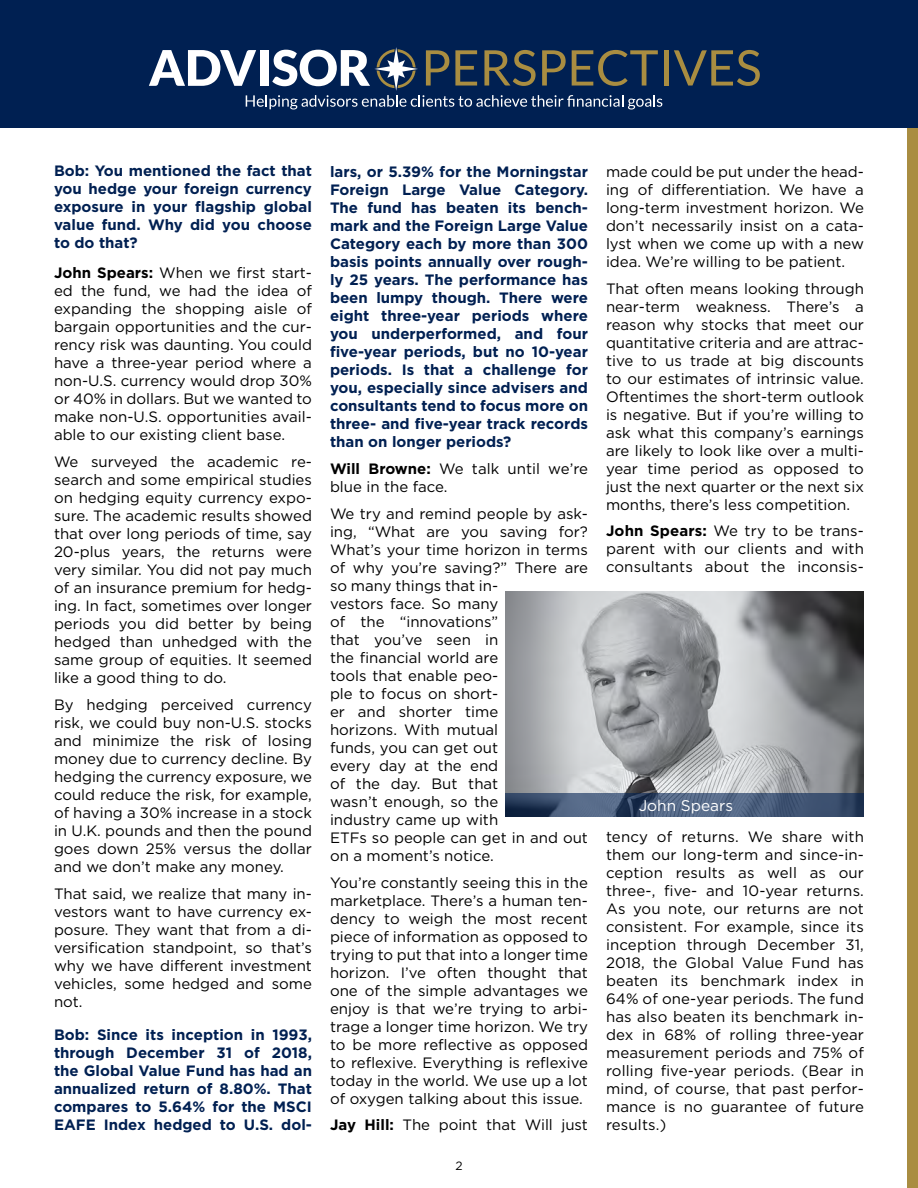
<style>
.page{position:relative;width:918px;height:1188px;background:#fff}
.page>*{position:absolute;margin:0;border:0;box-sizing:border-box;transform-origin:0 0}
.t1{font:15.45px "Gotham";color:#fff}
.t2{font:15px/18px "Gotham";color:#000;text-align:justify}
.t3{font:700 15px/18px "Gotham";color:#002052;text-align:justify}
.t4{font:12px "Gotham";color:#000}
.s1{font-weight:700}
</style>
<div class="page">
<div style="left:907px;top:111px;width:11px;height:1077px;background:#a98d41"></div>
<div style="left:0;top:0;width:918px;height:127px;background:#002052"></div>
<hr style="left:664px;top:50px;width:4px;height:36px;background:#a98d41">
<svg style="left:674px;top:50px;width:86px;height:36px"></svg>
<svg style="left:149px;top:47px;width:513px;height:63px"></svg>
<img style="left:505px;top:591px;width:359px;height:202px">
<svg style="left:505px;top:793px;width:359px;height:24px;background:#425674"></svg>
<p class="t3" style="left:54px;top:162px;width:260px">Bob: You mentioned the fact that you hedge your foreign currency exposure in your flagship global value fund. Why did you choose to do that?</p>
<p class="t2" style="left:54px;top:263px;width:260px"><span class="s1">John Spears:</span> When we first start&shy;ed the fund, we had the idea of expanding the shopping aisle of bargain opportunities and the cur&shy;rency risk was daunting. You could have a three-year period where a non-U.S. currency would drop 30% or 40% in dollars. But we wanted to make non-U.S. opportunities avail&shy;able to our existing client base.</p>
<p class="t2" style="left:54px;top:452px;width:260px">We surveyed the academic re&shy;search and some empirical studies on hedging equity currency expo&shy;sure. The academic results showed that over long periods of time, say 20-plus years, the returns were very similar. You did not pay much of an insurance premium for hedg&shy;ing. In fact, sometimes over longer periods you did better by being hedged than unhedged with the same group of equities. It seemed like a good thing to do.</p>
<p class="t2" style="left:54px;top:695px;width:260px">By hedging perceived currency risk, we could buy non-U.S. stocks and minimize the risk of losing money due to currency decline. By hedging the currency exposure, we could reduce the risk, for example, of having a 30% increase in a stock in U.K. pounds and then the pound goes down 25% versus the dollar and we don’t make any money.</p>
<p class="t2" style="left:54px;top:884px;width:260px">That said, we realize that many in&shy;vestors want to have currency ex&shy;posure. They want that from a di&shy;versification standpoint, so that’s why we have different investment vehicles, some hedged and some not.</p>
<p class="t3" style="left:54px;top:1025px;width:260px">Bob: Since its inception in 1993, through December 31 of 2018, the Global Value Fund has had an annualized return of 8.80%. That compares to 5.64% for the MSCI EAFE Index hedged to U.S. dol-</p>
<p class="t3" style="left:330px;top:162px;width:260px">lars, or 5.39% for the Morningstar Foreign Large Value Category.<br>The fund has beaten its bench&shy;mark and the Foreign Large Value Category each by more than 300 basis points annually over rough&shy;ly 25 years. The performance has been lumpy though. There were eight three-year periods where you underperformed, and four five-year periods, but no 10-year periods. Is that a challenge for you, especially since advisers and consultants tend to focus more on three- and five-year track records than on longer periods?</p>
<p class="t2" style="left:330px;top:459px;width:259px"><span class="s1">Will Browne:</span> We talk until we’re blue in the face.</p>
<p class="t2" style="left:330px;top:504px;width:260px;text-align:left">We try and remind people by ask&shy;ing, “What are you saving for?<br>What’s your time horizon in terms of why you’re saving?” There are so many things that in-<br>vestors face. So many<br>of the “innovations”<br>that you’ve seen in<br>the financial world are<br>tools that enable peo-<br>ple to focus on short-<br>er and shorter time<br>horizons. With mutual<br>funds, you can get out<br>every day at the end<br>of the day. But that<br>wasn’t enough, so the<br>industry came up with<br>ETFs so people can get in and out on a moment’s notice.</p>
<p class="t2" style="left:330px;top:873px;width:260px">You’re constantly seeing this in the marketplace. There’s a human ten&shy;dency to weigh the most recent piece of information as opposed to trying to put that into a longer time horizon. I’ve often thought that one of the simple advantages we enjoy is that we’re trying to arbi&shy;trage a longer time horizon. We try to be more reflective as opposed to reflexive. Everything is reflexive today in the world. We use up a lot of oxygen talking about this issue.</p>
<p class="t2" style="left:330px;top:1116px;width:260px"><span class="s1">Jay Hill:</span> The point that Will just</p>
<p class="t4" style="left:455px;top:1158px;width:9px">2</p>
<p class="t2" style="left:606px;top:162px;width:260px">made could be put under the head&shy;ing of differentiation. We have a long-term investment horizon. We don’t necessarily insist on a cata&shy;lyst when we come up with a new idea. We’re willing to be patient.</p>
<p class="t2" style="left:606px;top:279px;width:260px">That often means looking through near-term weakness. There’s a reason why stocks that meet our quantitative criteria and are attrac&shy;tive to us trade at big discounts to our estimates of intrinsic value.<br>Oftentimes the short-term outlook is negative. But if you’re willing to ask what this company’s earnings are likely to look like over a multi&shy;year time period as opposed to just the next quarter or the next six months, there’s less competition.</p>
<p class="t2" style="left:606px;top:522px;width:260px"><span class="s1">John Spears:</span> We try to be trans&shy;parent with our clients and with consultants about the inconsis-</p>
<p class="t1" style="left:639px;top:796px;width:96px">John Spears</p>
<p class="t2" style="left:606px;top:828px;width:260px">tency of returns. We share with them our long-term and since-in&shy;ception results as well as our three-, five- and 10-year returns.<br>As you note, our returns are not consistent. For example, since its inception through December 31, 2018, the Global Value Fund has beaten its benchmark index in 64% of one-year periods. The fund has also beaten its benchmark in&shy;dex in 68% of rolling three-year measurement periods and 75% of rolling five-year periods. (Bear in mind, of course, that past perfor&shy;mance is no guarantee of future results.)</p>
</div>
